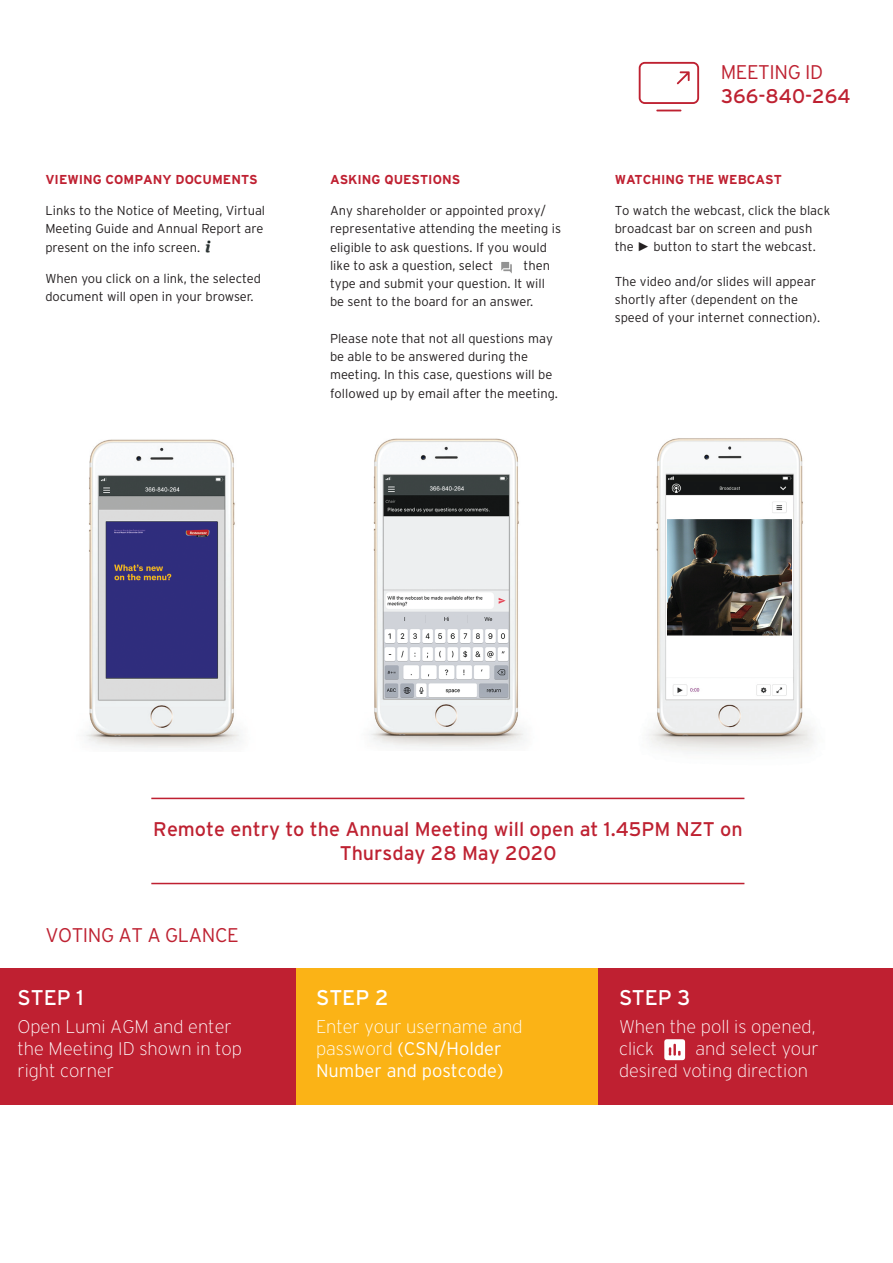
<style>
.page{position:relative;width:893px;height:1263px;background:#fff}
.page>*{position:absolute;margin:0;border:0;box-sizing:border-box;transform-origin:0 0}
.t1{font:21.3px "Interstate";color:#fff}
.t2{font:19.8px/23.7px "Interstate";color:#be2131;text-align:center}
.t3{font:300 19.8px "Interstate";letter-spacing:-.02em;color:#be2131}
.t4{font:200 18.3px/21.9px "Interstate";color:#fff}
.t5{font:300 18.3px/21.9px "Interstate";color:#fff}
.t6{font:300 12.9px/18.3px "Interstate";color:#231f20}
.t7{font:700 12.9px "Interstate";color:#bf2031}
.s1{font-family:"Arial";font-weight:400}
.s2{font-weight:200}
</style>
<div class="page">
<img style="left:501px;top:262px;width:11px;height:12px">
<svg style="left:639px;top:62px;width:60px;height:42px"></svg>
<svg style="left:656px;top:110px;width:25px;height:1px"></svg>
<div style="left:597px;top:968px;width:296px;height:137px;background:#bf2031"></div>
<div style="left:296px;top:968px;width:302px;height:137px;background:#fbb316"></div>
<div style="left:0;top:968px;width:296px;height:137px;background:#bf2031"></div>
<svg style="left:664px;top:1039px;width:21px;height:21px"></svg>
<img style="left:648px;top:438px;width:166px;height:315px">
<img style="left:84px;top:439px;width:157px;height:310px">
<img style="left:369px;top:438px;width:156px;height:310px">
<img style="left:667px;top:516px;width:124px;height:123px">
<hr style="left:151px;top:798px;width:593px;height:1px;background:#bf2031">
<hr style="left:151px;top:883px;width:593px;height:1px;background:#bf2031">
<img style="left:205px;top:240px;width:6px;height:13px">
<h2 class="t3" style="left:721px;top:61px;width:104px">MEETING ID</h2>
<p class="t7" style="left:45px;top:172px;width:214px">VIEWING COMPANY DOCUMENTS</p>
<p class="t6" style="left:45px;top:201px;width:221px">Links to the Notice of Meeting, Virtual<br>Meeting Guide and Annual Report are present on the info screen.</p>
<p class="t6" style="left:45px;top:269px;width:217px">When you click on a link, the selected document will open in your browser.</p>
<p class="t7" style="left:330px;top:172px;width:132px">ASKING QUESTIONS</p>
<p class="t6" style="left:330px;top:201px;width:232px">Any shareholder or appointed proxy/ representative attending the meeting is eligible to ask questions. If you would like to ask a question, select</p>
<p class="t6" style="left:330px;top:256px;width:222px;text-indent:194px">then type and submit your question. It will be sent to the board for an answer.</p>
<p class="t6" style="left:330px;top:329px;width:230px">Please note that not all questions may be able to be answered during the meeting. In this case, questions will be followed up by email after the meeting.</p>
<h2 class="t2" style="left:721px;top:84px;width:131px">366-840-264</h2>
<p class="t7" style="left:615px;top:172px;width:169px">WATCHING THE WEBCAST</p>
<p class="t6" style="left:615px;top:201px;width:217px">To watch the webcast, click the black broadcast bar on screen and push the <span class="s1">►</span> button to start the webcast.</p>
<p class="t6" style="left:615px;top:272px;width:207px">The video and/or slides will appear shortly after (dependent on the speed of your internet connection).</p>
<h2 class="t2" style="left:153px;top:817px;width:591px">Remote entry to the Annual Meeting will open at 1.45PM NZT on<br>Thursday 28 May 2020</h2>
<h2 class="t3" style="left:45px;top:924px;width:195px">VOTING AT A GLANCE</h2>
<h1 class="t1" style="left:18px;top:986px;width:68px">STEP 1</h1>
<h3 class="t4" style="left:18px;top:1015px;width:226px">Open Lumi AGM and enter the Meeting ID shown in top right corner</h3>
<h1 class="t1" style="left:316px;top:986px;width:74px">STEP 2</h1>
<h3 class="t5" style="left:316px;top:1016px;width:208px"><span class="s2">Enter your username and password</span> (CSN/Holder<br>Number and postcode)</h3>
<h1 class="t1" style="left:619px;top:986px;width:73px">STEP 3</h1>
<h3 class="t4" style="left:619px;top:1015px;width:198px">When the poll is opened, click</h3>
<h3 class="t4" style="left:619px;top:1037px;width:201px;text-indent:76px">and select your desired voting direction</h3>
</div>
